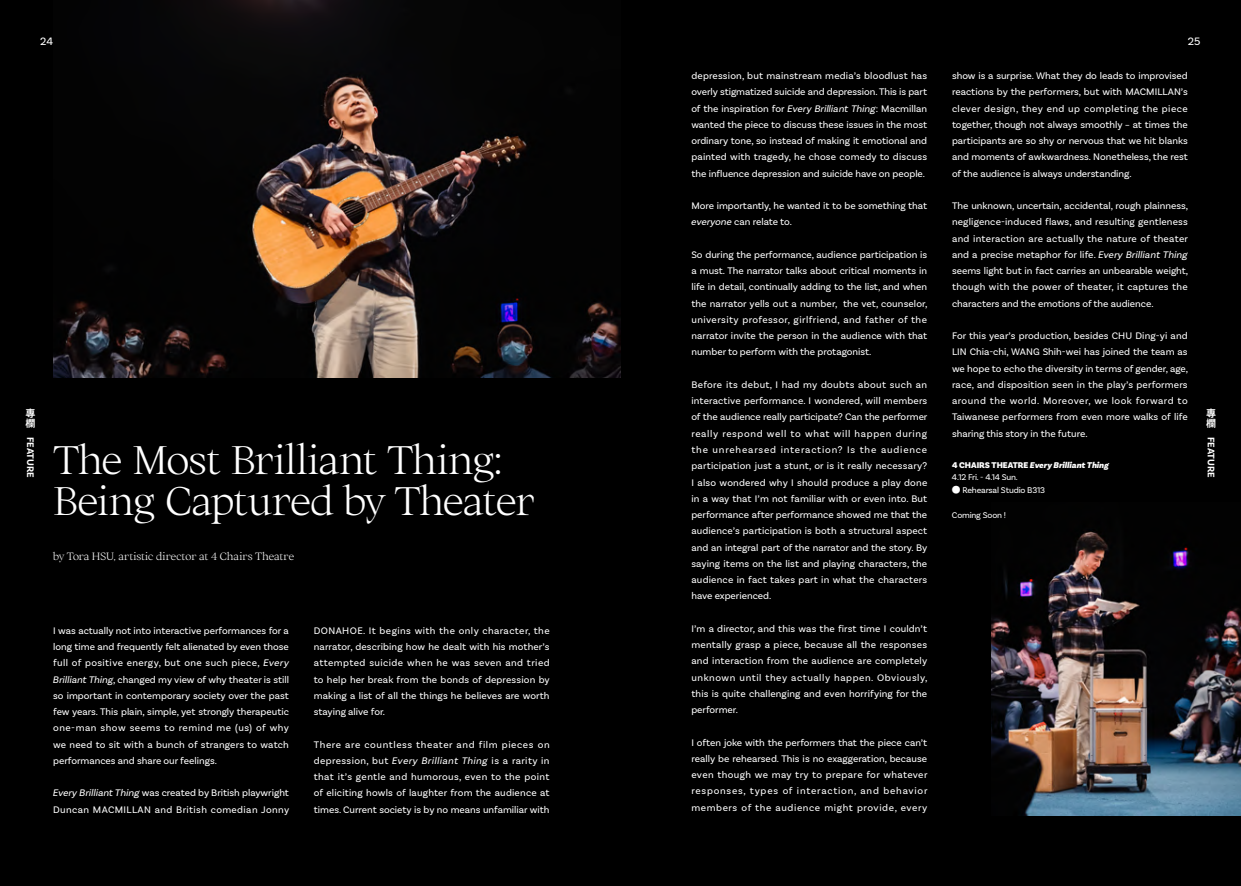
<style>
.page{position:relative;width:1241px;height:886px;background:#fff}
.page>*{position:absolute;margin:0;border:0;box-sizing:border-box;transform-origin:0 0}
.t1{font:300 39.75px/41.2px "Ortica";letter-spacing:-.015em;color:#fff}
.t2{font:11.25px "Basic Sans";color:#fff}
.t3{font:300 10.62px "Ortica";letter-spacing:.005em;color:#fff}
.t4{font:10px/16.2px "Basic Sans";color:#fff;text-align:justify}
.t5{font:10px/16.2px "Basic Sans";letter-spacing:.035em;color:#fff}
.t6{font:700 10px "Basic Sans";color:#fff}
.t7{font:700 10px/10px "Noto Sans CJ Ktc";color:#fff}
.t8{font:italic 900 8.75px/12.5px "Basic Sans";color:#fff}
.t9{font:8.75px "Basic Sans";letter-spacing:-.02em;color:#fff}
.s1{font-style:italic}
.s2{font-style:normal}
.s3{font-weight:400;font-style:normal}
.s4{font-family:"Noto Sans CJ Ktc"}
</style>
<div class="page">
<div style="left:0;top:0;width:1240px;height:886px;background:#000"></div>
<img style="left:53px;top:0;width:567px;height:377px">
<img style="left:991px;top:531px;width:249px;height:284px">
<p class="t2" style="left:40px;top:34px;width:14px">24</p>
<p class="t7" style="left:25px;top:409px;width:11px">專欄</p>
<p class="t6" style="left:37px;top:437px;width:42px;rotate:90deg">FEATURE</p>
<h1 class="t1" style="left:53px;top:440px;width:482px">The Most Brilliant Thing:<br>Being Captured by Theater</h1>
<p class="t3" style="left:53px;top:550px;width:242px">by Tora HSU, artistic director at 4 Chairs Theatre</p>
<p class="t4" style="left:53px;top:622px;width:239px;text-align:left">I was actually not into interactive performances for a long time and frequently felt alienated by even those full of positive energy, but one such piece, <span class="s1">Every Brilliant Thing</span>, changed my view of why theater is still so important in contemporary society over the past few years. This plain, simple, yet strongly therapeutic one-man show seems to remind me (us) of why we need to sit with a bunch of strangers to watch performances and share our feelings.</p>
<p class="t5" style="left:53px;top:785px;width:238px"><span class="s1">Every Brilliant Thing</span> was created by British playwright<br>Duncan MACMILLAN and British comedian Jonny</p>
<p class="t4" style="left:314px;top:622px;width:237px">DONAHOE. It begins with the only character, the narrator, describing how he dealt with his mother’s attempted suicide when he was seven and tried to help her break from the bonds of depression by making a list of all the things he believes are worth staying alive for.</p>
<p class="t4" style="left:314px;top:736px;width:237px">There are countless theater and film pieces on depression, but <span class="s1">Every Brilliant Thing</span> is a rarity in that it’s gentle and humorous, even to the point of eliciting howls of laughter from the audience at times. Current society is by no means unfamiliar with</p>
<p class="t4" style="left:691px;top:68px;width:237px">depression, but mainstream media’s bloodlust has overly stigmatized suicide and depression. This is part of the inspiration for <span class="s1">Every Brilliant Thing</span>: Macmillan wanted the piece to discuss these issues in the most ordinary tone, so instead of making it emotional and painted with tragedy, he chose comedy to discuss the influence depression and suicide have on people.</p>
<p class="t4" style="left:690px;top:198px;width:238px">More importantly, he wanted it to be something that <span class="s1">everyone</span> can relate to.</p>
<p class="t4" style="left:691px;top:246px;width:237px">So during the performance, audience participation is a must. The narrator talks about critical moments in life in detail, continually adding to the list, and when the narrator yells out a number, the vet, counselor, university professor, girlfriend, and father of the narrator invite the person in the audience with that number to perform with the protagonist.</p>
<p class="t4" style="left:691px;top:376px;width:237px">Before its debut, I had my doubts about such an interactive performance. I wondered, will members of the audience really participate? Can the performer really respond well to what will happen during the unrehearsed interaction? Is the audience participation just a stunt, or is it really necessary?<br>I also wondered why I should produce a play done in a way that I’m not familiar with or even into. But performance after performance showed me that the audience’s participation is both a structural aspect and an integral part of the narrator and the story. By saying items on the list and playing characters, the audience in fact takes part in what the characters have experienced.</p>
<p class="t4" style="left:691px;top:620px;width:238px">I’m a director, and this was the first time I couldn’t mentally grasp a piece, because all the responses and interaction from the audience are completely unknown until they actually happen. Obviously, this is quite challenging and even horrifying for the performer.</p>
<p class="t4" style="left:691px;top:734px;width:237px">I often joke with the performers that the piece can’t really be rehearsed. This is no exaggeration, because even though we may try to prepare for whatever responses, types of interaction, and behavior members of the audience might provide, every</p>
<p class="t2" style="left:1187px;top:34px;width:14px">25</p>
<p class="t4" style="left:951px;top:68px;width:237px">show is a surprise. What they do leads to improvised reactions by the performers, but with MACMILLAN’s clever design, they end up completing the piece together, though not always smoothly – at times the participants are so shy or nervous that we hit blanks and moments of awkwardness. Nonetheless, the rest of the audience is always understanding.</p>
<p class="t4" style="left:951px;top:198px;width:239px;text-align:left">The unknown, uncertain, accidental, rough plainness, negligence-induced flaws, and resulting gentleness and interaction are actually the nature of theater and a precise metaphor for life. <span class="s1">Every Brilliant Thing </span>seems light but in fact carries an unbearable weight, though with the power of theater, it captures the characters and the emotions of the audience.</p>
<p class="t4" style="left:951px;top:328px;width:238px">For this year’s production, besides CHU Ding-yi and LIN Chia-chi, WANG Shih-wei has joined the team as we hope to echo the diversity in terms of gender, age, race, and disposition seen in the play’s performers around the world. Moreover, we look forward to Taiwanese performers from even more walks of life sharing this story in the future.</p>
<p class="t8" style="left:951px;top:459px;width:160px"><span class="s2">4 C H A I R S T H E AT R E</span> Every Brilliant Thing<br><span class="s3">4.12 Fri. - 4.14 Sun.</span></p>
<p class="t9" style="left:951px;top:484px;width:95px"><span class="s4">●</span> Rehearsal Studio B313</p>
<p class="t9" style="left:951px;top:509px;width:56px">Coming Soon !</p>
<p class="t7" style="left:1205px;top:409px;width:11px">專欄</p>
<p class="t6" style="left:1216px;top:437px;width:42px;rotate:90deg">FEATURE</p>
</div>
